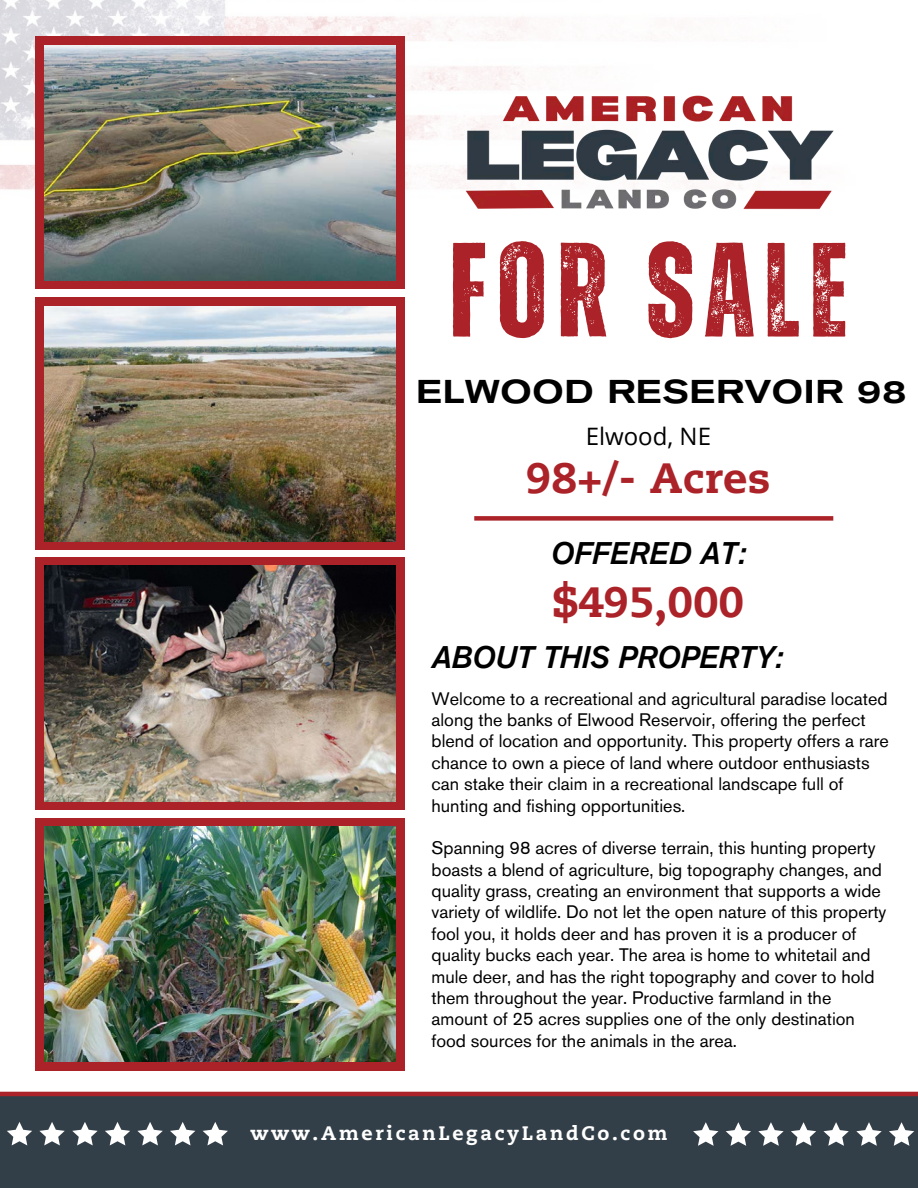
<style>
.page{position:relative;width:918px;height:1188px;background:#fff}
.page>*{position:absolute;margin:0;border:0;box-sizing:border-box;transform-origin:0 0}
.t1{font:700 133.95px "Zuume Rough";letter-spacing:.075em;color:#ab2328}
.t2{font:800 42.3px "Caecilia LT Pro 85";letter-spacing:.01em;color:#ab2328}
.t3{font:500 expanded 32.7px "Akzidenz Grotesk BE";letter-spacing:.02em;color:#000}
.t4{font:italic 500 31.05px "Akzidenz Grotesk Pro";color:#000}
.t5{font:24px "Open Sans";color:#000}
.t6{font:800 19.5px "Caecilia LT Pro 85";letter-spacing:.14em;color:#fff}
.t7{font:18px/21.3px "Akzidenz Grotesk Pro";color:#000}
</style>
<div class="page">
<img style="left:0;top:0;width:450px;height:190px">
<img style="left:450px;top:17px;width:384px;height:193px">
<div style="left:0;top:1093px;width:918px;height:95px;background:#333f48"></div>
<div style="left:35px;top:37px;width:370px;height:252px;background:#ab2328"></div>
<img style="left:44px;top:46px;width:351px;height:235px">
<div style="left:35px;top:297px;width:370px;height:253px;background:#ab2328"></div>
<img style="left:44px;top:306px;width:351px;height:235px">
<div style="left:35px;top:557px;width:370px;height:253px;background:#ab2328"></div>
<img style="left:44px;top:566px;width:351px;height:235px">
<div style="left:35px;top:818px;width:370px;height:252px;background:#ab2328"></div>
<img style="left:44px;top:827px;width:351px;height:235px">
<svg style="left:72px;top:1122px;width:26px;height:23px"></svg>
<svg style="left:105px;top:1122px;width:25px;height:23px"></svg>
<svg style="left:137px;top:1122px;width:26px;height:23px"></svg>
<svg style="left:170px;top:1122px;width:25px;height:23px"></svg>
<svg style="left:203px;top:1122px;width:25px;height:23px"></svg>
<svg style="left:7px;top:1122px;width:25px;height:23px"></svg>
<svg style="left:39px;top:1122px;width:25px;height:23px"></svg>
<svg style="left:856px;top:1122px;width:26px;height:24px"></svg>
<svg style="left:889px;top:1122px;width:25px;height:24px"></svg>
<svg style="left:693px;top:1122px;width:25px;height:24px"></svg>
<svg style="left:726px;top:1122px;width:25px;height:24px"></svg>
<svg style="left:758px;top:1122px;width:26px;height:24px"></svg>
<svg style="left:791px;top:1122px;width:25px;height:24px"></svg>
<svg style="left:823px;top:1122px;width:25px;height:24px"></svg>
<hr style="left:0;top:1092px;width:918px;height:4px;background:#ab2328">
<div style="left:474px;top:516px;width:359px;height:5px;background:#ab2328"></div>
<h2 class="t1" style="left:449px;top:229px;width:400px">FOR SALE</h2>
<h4 class="t3" style="left:416px;top:380px;width:492px">ELWOOD RESERVOIR 98</h4>
<p class="t5" style="left:586px;top:419px;width:127px">Elwood, NE</p>
<p class="t2" style="left:526px;top:461px;width:246px">98+/- Acres</p>
<h2 class="t4" style="left:551px;top:540px;width:197px">OFFERED AT:</h2>
<h3 class="t2" style="left:553px;top:584px;width:192px">$495,000</h3>
<h3 class="t4" style="left:432px;top:645px;width:353px">ABOUT THIS PROPERTY:</h3>
<p class="t7" style="left:432px;top:690px;width:459px">Welcome to a recreational and agricultural paradise located along the banks of Elwood Reservoir, offering the perfect blend of location and opportunity. This property offers a rare chance to own a piece of land where outdoor enthusiasts can stake their claim in a recreational landscape full of hunting and fishing opportunities.</p>
<h1 class="t7" style="left:432px;top:839px;width:456px">Spanning 98 acres of diverse terrain, this hunting property boasts a blend of agriculture, big topography changes, and quality grass, creating an environment that supports a wide variety of wildlife. Do not let the open nature of this property fool you, it holds deer and has proven it is a producer of quality bucks each year. The area is home to whitetail and mule deer, and has the right topography and cover to hold them throughout the year. Productive farmland in the amount of 25 acres supplies one of the only destination food sources for the animals in the area.</h1>
<h3 class="t6" style="left:250px;top:1125px;width:419px">www.AmericanLegacyLandCo.com</h3>
</div>
